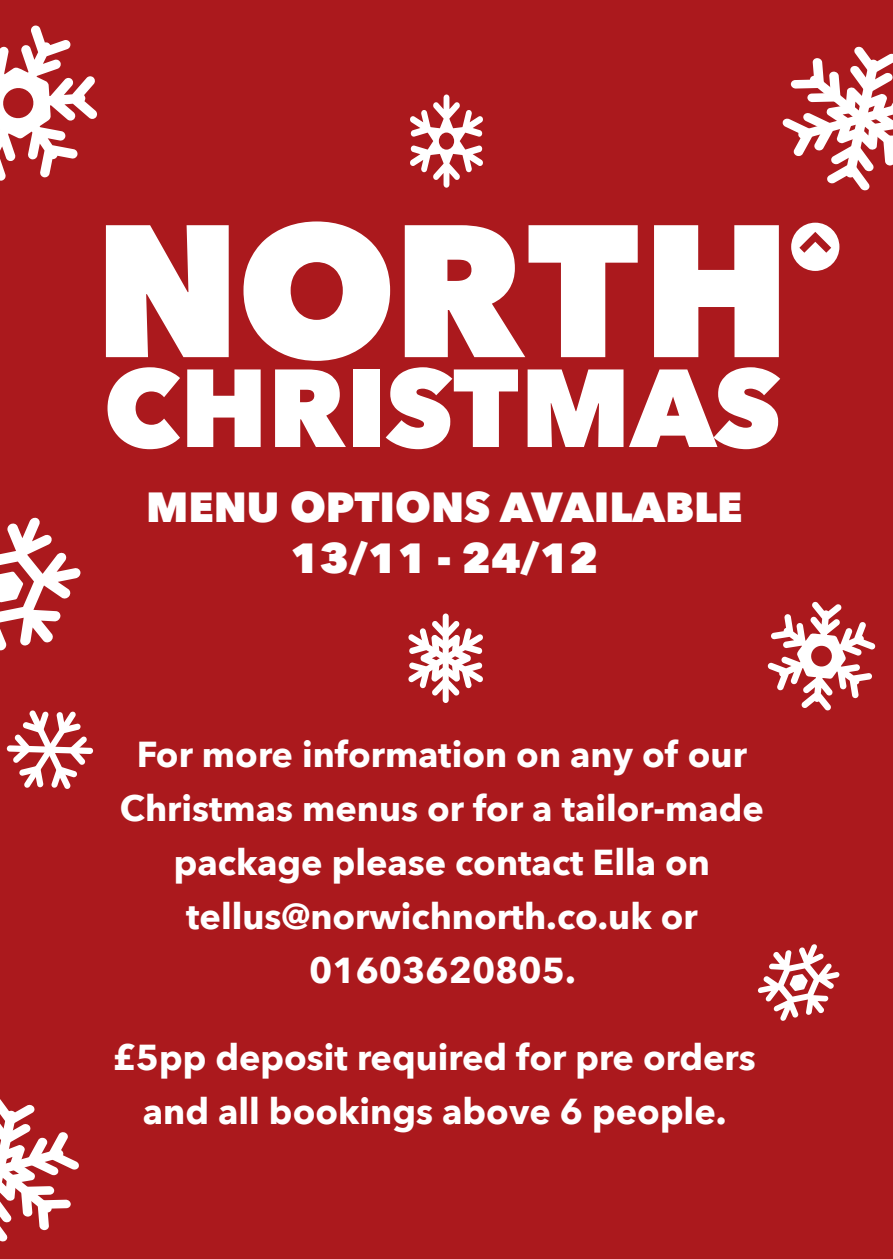
<style>
.page{position:relative;width:893px;height:1259px;background:#ab191d}
.page>*{position:absolute;margin:0;border:0;box-sizing:border-box;transform-origin:0 0}
.t1{font:800 109.5px "Avenir Next";color:#fff}
.t2{font:800 42px/50.4px "Avenir Next";color:#fff;text-align:center}
.t3{font:700 36px/54px "Avenir Next";color:#fff;text-align:center}
</style>
<div class="page">
<svg style="left:106px;top:225px;width:123px;height:132px"></svg>
<svg style="left:243px;top:221px;width:147px;height:140px"></svg>
<svg style="left:405px;top:225px;width:233px;height:132px"></svg>
<svg style="left:654px;top:225px;width:125px;height:132px"></svg>
<svg style="left:791px;top:223px;width:48px;height:48px"></svg>
<svg style="left:0;top:1099px;width:79px;height:143px"></svg>
<svg style="left:782px;top:46px;width:111px;height:145px"></svg>
<svg style="left:0;top:25px;width:97px;height:156px"></svg>
<svg style="left:0;top:517px;width:81px;height:134px"></svg>
<svg style="left:767px;top:601px;width:109px;height:110px"></svg>
<svg style="left:7px;top:710px;width:86px;height:79px"></svg>
<svg style="left:410px;top:94px;width:73px;height:94px"></svg>
<div style="left:443px;top:613px;width:6px;height:90px;background:#fff;border-radius:3px"></div>
<svg style="left:408px;top:620px;width:75px;height:76px"></svg>
<svg style="left:758px;top:944px;width:82px;height:77px"></svg>
<p class="t1" style="left:104px;top:341px;width:679px">CHRISTMAS</p>
<p class="t2" style="left:146px;top:482px;width:598px">MENU OPTIONS AVAILABLE<br>13/11 - 24/12</p>
<p class="t3" style="left:120px;top:726px;width:645px">For more information on any of our<br>Christmas menus or for a tailor-made package please contact Ella on tellus@norwichnorth.co.uk or<br>01603620805.</p>
<p class="t3" style="left:113px;top:1029px;width:645px">£5pp deposit required for pre orders and all bookings above 6 people.</p>
</div>
